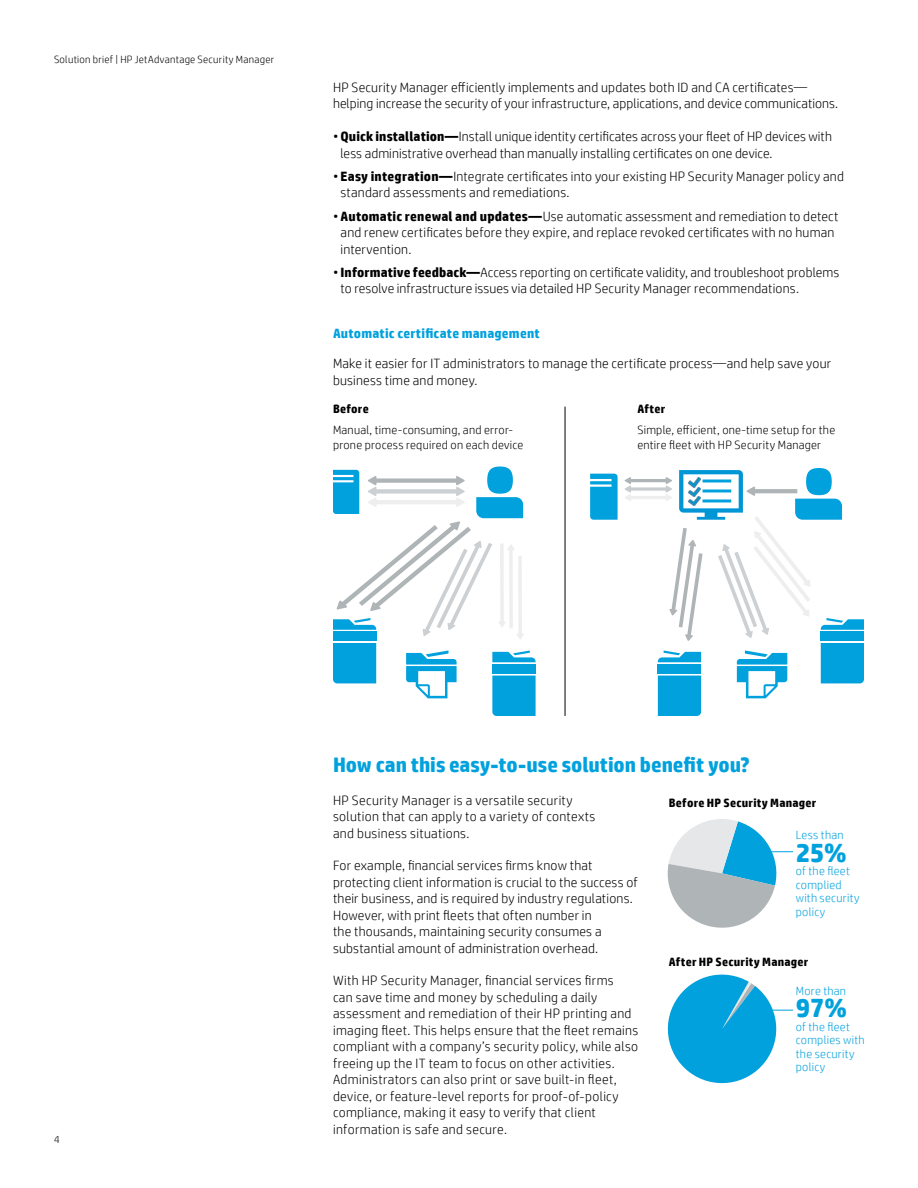
<style>
.page{position:relative;width:918px;height:1188px;background:#fff}
.page>*{position:absolute;margin:0;border:0;box-sizing:border-box;transform-origin:0 0}
.t1{font:700 27px "HP Simplified";color:#00a1dd}
.t2{font:700 21px "HP Simplified";letter-spacing:-.005em;color:#00a1dd}
.t3{font:300 13.5px/16.5px "HP Simplified";letter-spacing:.015em;color:#000}
.t4{font:700 13.5px "HP Simplified";letter-spacing:.015em;color:#00a1dd}
.t5{font:300 12px/15px "HP Simplified";letter-spacing:.02em;color:#000}
.t6{font:300 12px/13.5px "HP Simplified";letter-spacing:.02em;color:#00a1dd}
.t7{font:700 12px "HP Simplified";letter-spacing:.02em;color:#000}
.t8{font:300 10.5px "HP Simplified";letter-spacing:.025em;color:#000}
.s1{font-weight:700}
</style>
<div class="page">
<svg style="left:667px;top:819px;width:126px;height:109px"></svg>
<svg style="left:667px;top:974px;width:126px;height:110px"></svg>
<div style="left:487px;top:467px;width:26px;height:27px;background:#00a1dd;border-radius:50%"></div>
<div style="left:806px;top:468px;width:26px;height:27px;background:#00a1dd;border-radius:50%"></div>
<svg style="left:590px;top:474px;width:28px;height:46px"></svg>
<svg style="left:333px;top:470px;width:203px;height:246px"></svg>
<hr style="left:565px;top:407px;width:1px;height:309px;background:#000">
<svg style="left:624px;top:470px;width:240px;height:246px"></svg>
<p class="t8" style="left:54px;top:52px;width:222px">Solution brief | HP JetAdvantage Security Manager</p>
<p class="t3" style="left:333px;top:79px;width:507px">HP Security Manager efficiently implements and updates both ID and CA certificates— helping increase the security of your infrastructure, applications, and device communications.</p>
<p class="t3" style="left:341px;top:128px;width:493px;text-indent:-8px">• <span class="s1">Quick installation—</span>Install unique identity certificates across your fleet of HP devices with less administrative overhead than manually installing certificates on one device.</p>
<p class="t3" style="left:341px;top:168px;width:505px;text-indent:-8px">• <span class="s1">Easy integration—</span>Integrate certificates into your existing HP Security Manager policy and standard assessments and remediations.</p>
<p class="t3" style="left:341px;top:207px;width:500px;text-indent:-8px">• <span class="s1">Automatic renewal and updates—</span>Use automatic assessment and remediation to detect and renew certificates before they expire, and replace revoked certificates with no human intervention.</p>
<p class="t3" style="left:341px;top:264px;width:500px;text-indent:-8px">• <span class="s1">Informative feedback—</span>Access reporting on certificate validity, and troubleshoot problems to resolve infrastructure issues via detailed HP Security Manager recommendations.</p>
<p class="t4" style="left:333px;top:325px;width:208px">Automatic certificate management</p>
<p class="t3" style="left:333px;top:355px;width:500px">Make it easier for IT administrators to manage the certificate process—and help save your business time and money.</p>
<p class="t7" style="left:333px;top:401px;width:37px">Before</p>
<p class="t5" style="left:333px;top:422px;width:192px">Manual, time-consuming, and error&shy;prone process required on each device</p>
<p class="t7" style="left:637px;top:401px;width:29px">After</p>
<p class="t5" style="left:637px;top:422px;width:199px">Simple, efficient, one-time setup for the entire fleet with HP Security Manager</p>
<p class="t8" style="left:54px;top:1132px;width:7px">4</p>
<h2 class="t2" style="left:333px;top:751px;width:418px">How can this easy-to-use solution benefit you?</h2>
<p class="t3" style="left:333px;top:791px;width:264px">HP Security Manager is a versatile security solution that can apply to a variety of contexts and business situations.</p>
<p class="t3" style="left:333px;top:857px;width:306px">For example, financial services firms know that protecting client information is crucial to the success of their business, and is required by industry regulations.<br>However, with print fleets that often number in<br>the thousands, maintaining security consumes a substantial amount of administration overhead.</p>
<p class="t3" style="left:333px;top:972px;width:307px">With HP Security Manager, financial services firms<br>can save time and money by scheduling a daily assessment and remediation of their HP printing and imaging fleet. This helps ensure that the fleet remains compliant with a company’s security policy, while also freeing up the IT team to focus on other activities.<br>Administrators can also print or save built-in fleet, device, or feature-level reports for proof-of-policy compliance, making it easy to verify that client information is safe and secure.</p>
<p class="t7" style="left:669px;top:795px;width:149px">Before HP Security Manager</p>
<p class="t6" style="left:796px;top:828px;width:49px">Less than</p>
<h1 class="t1" style="left:796px;top:835px;width:52px">25%</h1>
<p class="t6" style="left:796px;top:864px;width:65px">of the fleet complied with security policy</p>
<p class="t7" style="left:669px;top:954px;width:141px">After HP Security Manager</p>
<p class="t6" style="left:796px;top:984px;width:52px">More than</p>
<h1 class="t1" style="left:796px;top:990px;width:53px">97%</h1>
<p class="t6" style="left:796px;top:1020px;width:70px">of the fleet complies with the security policy</p>
</div>
